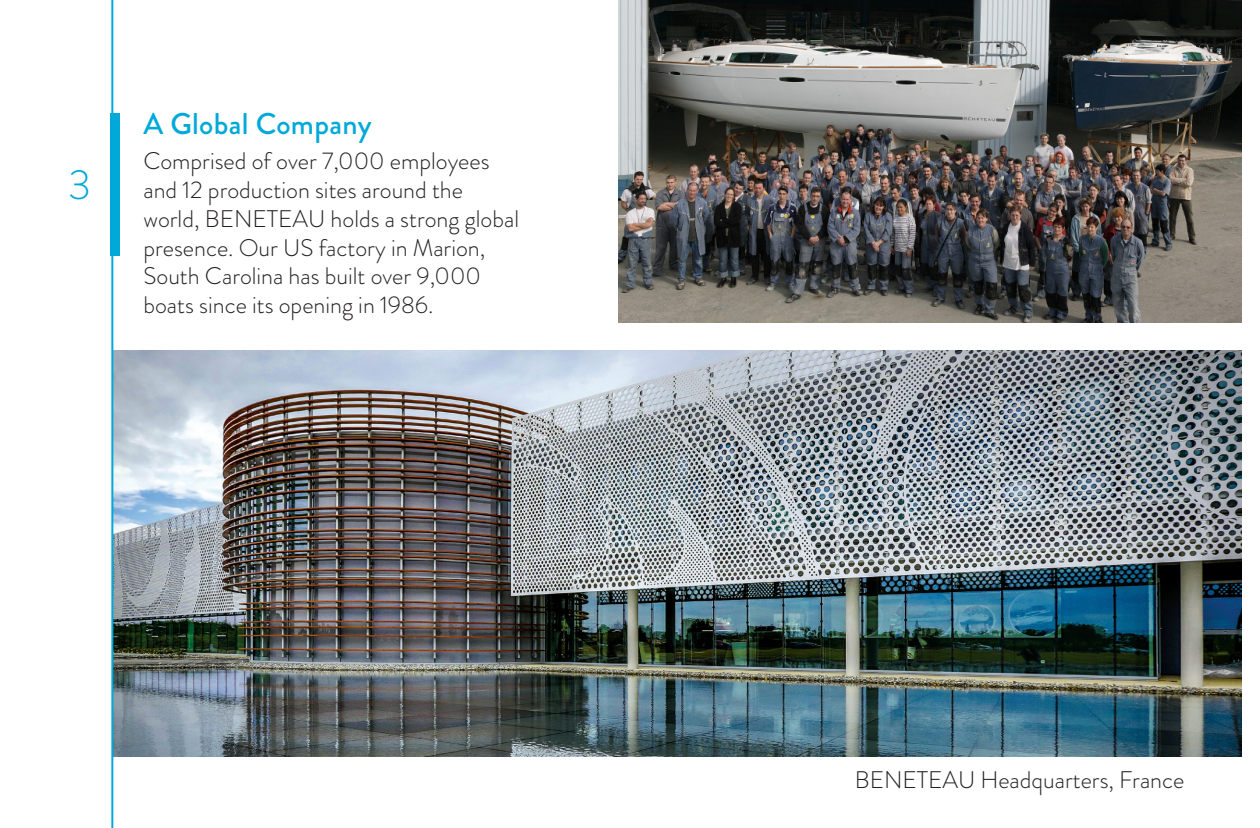
<style>
.page{position:relative;width:1260px;height:828px;background:#fff}
.page>*{position:absolute;margin:0;border:0;box-sizing:border-box;transform-origin:0 0}
.t1{font:300 42px "Brandon Grotesque";color:#00a9d8}
.t2{font:500 30px "Brandon Grotesque";letter-spacing:.01em;color:#00a9d8}
.t3{font:300 24px/28.8px "Brandon Grotesque";color:#231f20}
</style>
<div class="page">
<img style="left:113px;top:351px;width:1129px;height:405px">
<hr style="left:111px;top:0;width:2px;height:828px;background:#00a9d8">
<div style="left:110px;top:113px;width:10px;height:143px;background:#00a9d8"></div>
<img style="left:618px;top:0;width:624px;height:322px">
<h1 class="t1" style="left:68px;top:169px;width:24px">3</h1>
<p class="t2" style="left:143px;top:113px;width:230px">A Global Company</p>
<p class="t3" style="left:143px;top:150px;width:377px">Comprised of over 7,000 employees and 12 production sites around the world, BENETEAU holds a strong global presence. Our US factory in Marion, South Carolina has built over 9,000 boats since its opening in 1986.</p>
<p class="t3" style="left:855px;top:769px;width:331px">BENETEAU Headquarters, France</p>
</div>
